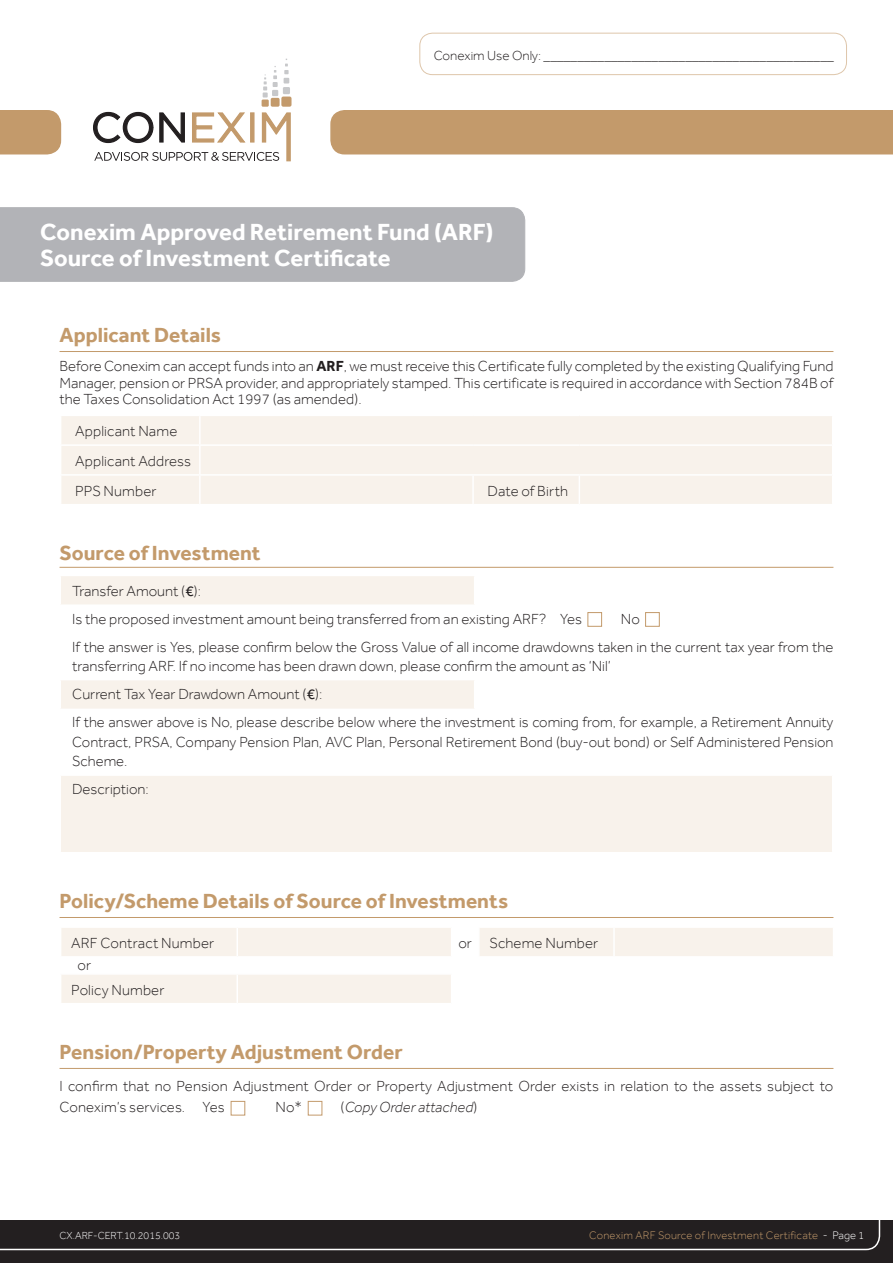
<style>
.page{position:relative;width:893px;height:1263px;background:#fff}
.page>*{position:absolute;margin:0;border:0;box-sizing:border-box;transform-origin:0 0}
._03_BODY{font:700 24px/25.5px "Effra";color:#fff}
._03_BODY-2{font:700 21px "Effra";color:#c39a6b}
._03_BODY-3{font:300 15px/19.5px "Effra";color:#231f20;text-align:justify}
.t1{font:italic 300 15px "Effra";letter-spacing:.01em;color:#231f20}
.t2{font:300 13.5px "Effra";color:#231f20}
.t3{font:300 11.25px "Effra";letter-spacing:.02em;color:#c39a6b}
.t4{font:300 10.5px "Effra";color:#fff}
.s1{font-weight:700}
.s2{font-weight:400}
.s3{font-style:normal}
.s4{color:#fff}
</style>
<div class="page">
<div style="left:0;top:1220px;width:893px;height:43px;background:#231f20"></div>
<svg style="left:0;top:1220px;width:880px;height:30px"></svg>
<svg style="left:93px;top:111px;width:198px;height:50px"></svg>
<div style="left:283px;top:87px;width:7px;height:7px;background:#c7c8ca"></div>
<svg style="left:284px;top:59px;width:5px;height:25px"></svg>
<svg style="left:263px;top:66px;width:15px;height:32px"></svg>
<div style="left:262px;top:100px;width:7px;height:7px;background:#c39a6b"></div>
<div style="left:281px;top:97px;width:11px;height:10px;background:#c39a6b;border-radius:2px"></div>
<div style="left:271px;top:98px;width:9px;height:9px;background:#c39a6b;border-radius:2px"></div>
<div style="left:330px;top:110px;width:563px;height:44px;background:#c39a6b"></div>
<div style="left:0;top:110px;width:61px;height:44px;background:#c39a6b"></div>
<hr style="left:60px;top:351px;width:773px;height:1px;background:#c39a6b">
<div style="left:61px;top:416px;width:771px;height:88px;background:#f8f2eb"></div>
<hr style="left:199px;top:416px;width:2px;height:28px;background:#fff">
<hr style="left:199px;top:446px;width:2px;height:28px;background:#fff">
<hr style="left:199px;top:476px;width:2px;height:28px;background:#fff">
<hr style="left:60px;top:444px;width:140px;height:2px;background:#fff">
<hr style="left:200px;top:444px;width:273px;height:2px;background:#fff">
<hr style="left:473px;top:444px;width:106px;height:2px;background:#fff">
<hr style="left:579px;top:444px;width:254px;height:2px;background:#fff">
<hr style="left:60px;top:474px;width:140px;height:2px;background:#fff">
<hr style="left:200px;top:474px;width:273px;height:2px;background:#fff">
<hr style="left:473px;top:474px;width:106px;height:2px;background:#fff">
<hr style="left:472px;top:476px;width:2px;height:28px;background:#fff">
<hr style="left:579px;top:474px;width:254px;height:2px;background:#fff">
<svg style="left:579px;top:476px;width:1px;height:28px"></svg>
<div style="left:60px;top:575px;width:415px;height:30px;background:#f8f2eb"></div>
<hr style="left:60px;top:575px;width:415px;height:1px;background:#fff">
<svg style="left:60px;top:576px;width:1px;height:28px"></svg>
<svg style="left:474px;top:576px;width:1px;height:28px"></svg>
<hr style="left:60px;top:604px;width:415px;height:2px;background:#fff">
<hr style="left:60px;top:567px;width:773px;height:1px;background:#c39a6b">
<div style="left:60px;top:680px;width:415px;height:29px;background:#f8f2eb"></div>
<svg style="left:60px;top:680px;width:1px;height:29px"></svg>
<svg style="left:474px;top:680px;width:1px;height:29px"></svg>
<div style="left:60px;top:775px;width:773px;height:78px;background:#f8f2eb"></div>
<hr style="left:60px;top:774px;width:773px;height:2px;background:#fff">
<hr style="left:60px;top:776px;width:1px;height:76px;background:#fff">
<hr style="left:832px;top:776px;width:1px;height:76px;background:#fff">
<hr style="left:60px;top:852px;width:773px;height:1px;background:#fff">
<div style="left:588px;top:612px;width:14px;height:15px;background:#fff;border:1px solid #c39a6b"></div>
<div style="left:645px;top:612px;width:15px;height:15px;background:#fff;border:1px solid #c39a6b"></div>
<hr style="left:60px;top:917px;width:773px;height:1px;background:#c39a6b">
<svg style="left:61px;top:928px;width:772px;height:75px;fill:#f8f2eb"></svg>
<svg style="left:237px;top:928px;width:1px;height:75px"></svg>
<hr style="left:60px;top:956px;width:177px;height:2px;background:#fff">
<hr style="left:237px;top:956px;width:215px;height:2px;background:#fff">
<hr style="left:452px;top:956px;width:27px;height:2px;background:#fff">
<hr style="left:479px;top:956px;width:135px;height:2px;background:#fff">
<hr style="left:614px;top:956px;width:220px;height:2px;background:#fff">
<svg style="left:451px;top:928px;width:1px;height:28px"></svg>
<hr style="left:478px;top:928px;width:2px;height:28px;background:#fff">
<hr style="left:613px;top:928px;width:2px;height:28px;background:#fff">
<hr style="left:60px;top:973px;width:177px;height:2px;background:#fff">
<hr style="left:237px;top:973px;width:215px;height:2px;background:#fff">
<hr style="left:452px;top:973px;width:27px;height:2px;background:#fff">
<svg style="left:451px;top:975px;width:27px;height:28px"></svg>
<hr style="left:479px;top:973px;width:135px;height:2px;background:#fff">
<hr style="left:478px;top:975px;width:2px;height:28px;background:#fff">
<hr style="left:614px;top:973px;width:220px;height:2px;background:#fff">
<hr style="left:613px;top:975px;width:2px;height:28px;background:#fff">
<div style="left:231px;top:1101px;width:14px;height:14px;background:#fff;border:1px solid #c39a6b"></div>
<div style="left:308px;top:1101px;width:14px;height:14px;background:#fff;border:1px solid #c39a6b"></div>
<hr style="left:60px;top:1068px;width:773px;height:1px;background:#c39a6b">
<div style="left:0;top:207px;width:525px;height:75px;background:#b2b3b7"></div>
<div style="left:419px;top:33px;width:428px;height:42px;border:1px solid #dec6ab;border-radius:13px"></div>
<p class="t2" style="left:434px;top:48px;width:401px">Conexim Use Only: ___________________________________________</p>
<p class="_03_BODY" style="left:40px;top:219px;width:455px">Conexim Approved Retirement Fund (ARF)<br>Source of Investment Certificate</p>
<p class="_03_BODY-2" style="left:60px;top:322px;width:163px">Applicant Details</p>
<p class="_03_BODY-3" style="left:60px;top:358px;width:775px;line-height:16.5px">Before Conexim can accept funds into an <span class="s1">ARF</span>, we must receive this Certificate fully completed by the existing Qualifying Fund Manager, pension or PRSA provider, and appropriately stamped. This certificate is required in accordance with Section 784B of the Taxes Consolidation Act 1997 (as amended).</p>
<p class="_03_BODY-3" style="left:75px;top:421px;width:104px">Applicant Name</p>
<p class="_03_BODY-3" style="left:75px;top:451px;width:118px">Applicant Address</p>
<p class="_03_BODY-3" style="left:75px;top:481px;width:83px">PPS Number</p>
<p class="_03_BODY-3" style="left:488px;top:481px;width:82px">Date of Birth</p>
<p class="_03_BODY-2" style="left:60px;top:540px;width:203px">Source of Investment</p>
<p class="_03_BODY-3" style="left:72px;top:581px;width:130px">Transfer Amount (<span class="s2">€</span>):</p>
<p class="_03_BODY-3" style="left:72px;top:609px;width:511px">Is the proposed investment amount being transferred from an existing ARF? Yes</p>
<p class="_03_BODY-3" style="left:621px;top:609px;width:20px">No</p>
<p class="_03_BODY-3" style="left:72px;top:637px;width:763px">If the answer is Yes, please confirm below the Gross Value of all income drawdowns taken in the current tax year from the transferring ARF. If no income has been drawn down, please confirm the amount as ‘Nil’</p>
<p class="_03_BODY-3" style="left:72px;top:684px;width:252px">Current Tax Year Drawdown Amount (<span class="s2">€</span>):</p>
<p class="_03_BODY-3" style="left:72px;top:712px;width:763px">If the answer above is No, please describe below where the investment is coming from, for example, a Retirement Annuity Contract, PRSA, Company Pension Plan, AVC Plan, Personal Retirement Bond (buy-out bond) or Self Administered Pension Scheme.</p>
<p class="_03_BODY-3" style="left:72px;top:779px;width:78px">Description:</p>
<p class="_03_BODY-2" style="left:60px;top:888px;width:450px">Policy/Scheme Details of Source of Investments</p>
<p class="_03_BODY-3" style="left:71px;top:933px;width:144px">ARF Contract Number</p>
<p class="_03_BODY-3" style="left:458px;top:933px;width:15px">or</p>
<p class="_03_BODY-3" style="left:489px;top:933px;width:110px">Scheme Number</p>
<p class="_03_BODY-3" style="left:78px;top:955px;width:15px">or</p>
<p class="_03_BODY-3" style="left:71px;top:980px;width:95px">Policy Number</p>
<p class="_03_BODY-2" style="left:60px;top:1039px;width:345px">Pension/Property Adjustment Order</p>
<p class="_03_BODY-3" style="left:60px;top:1076px;width:775px;line-height:21px">I confirm that no Pension Adjustment Order or Property Adjustment Order exists in relation to the assets subject to<br>Conexim’s services. Yes</p>
<p class="_03_BODY-3" style="left:276px;top:1097px;width:28px">No*</p>
<p class="t1" style="left:340px;top:1099px;width:139px"><span class="s3">(</span>Copy Order attached<span class="s3">)</span></p>
<p class="t4" style="left:60px;top:1229px;width:122px">CX.ARF-CERT.10.2015.003</p>
<p class="t3" style="left:589px;top:1229px;width:277px">Conexim ARF Source of Investment Certificate <span class="s4">- Page 1</span></p>
</div>
